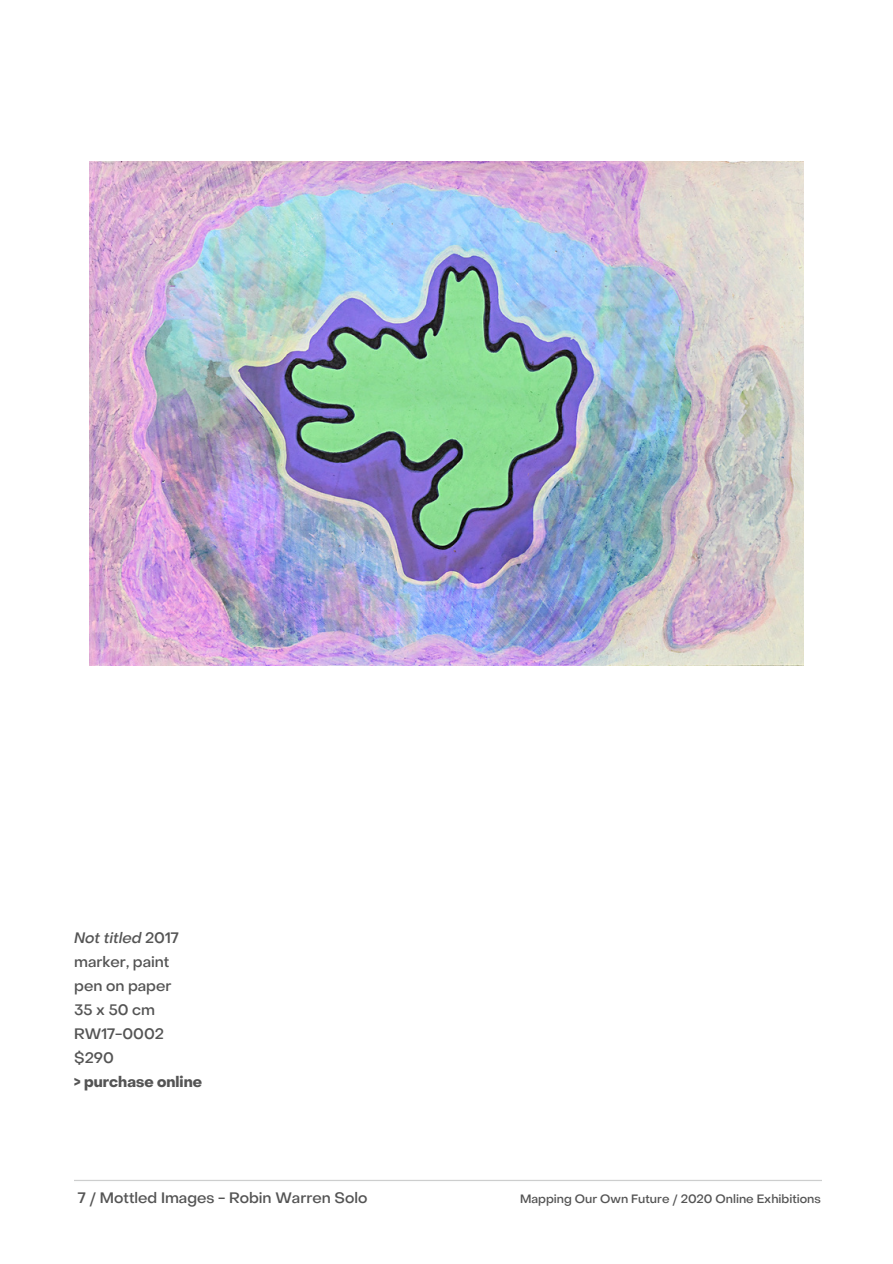
<style>
.page{position:relative;width:893px;height:1264px;background:#fff}
.page>*{position:absolute;margin:0;border:0;box-sizing:border-box;transform-origin:0 0}
.t1{font:500 15px "Object Sans";color:#545454}
.t2{font:700 15px "Object Sans";color:#545454}
.t3{font:italic 500 15px "Object Sans";color:#545454}
.t4{font:500 12px "Object Sans";color:#545454}
.s1{font-style:normal}
</style>
<div class="page">
<img style="left:89px;top:162px;width:714px;height:503px">
<p class="t3" style="left:74px;top:931px;width:106px">Not titled <span class="s1">2017</span></p>
<p class="t1" style="left:74px;top:955px;width:97px">marker, paint</p>
<p class="t1" style="left:74px;top:979px;width:99px">pen on paper</p>
<p class="t1" style="left:74px;top:1003px;width:82px">35 x 50 cm</p>
<p class="t1" style="left:74px;top:1027px;width:91px">RW17-0002</p>
<p class="t1" style="left:74px;top:1051px;width:41px">$290</p>
<p class="t2" style="left:74px;top:1075px;width:129px">&gt; purchase online</p>
<p class="t1" style="left:78px;top:1191px;width:291px">7 / Mottled Images - Robin Warren Solo</p>
<p class="t4" style="left:520px;top:1194px;width:302px">Mapping Our Own Future / 2020 Online Exhibitions</p>
</div>
